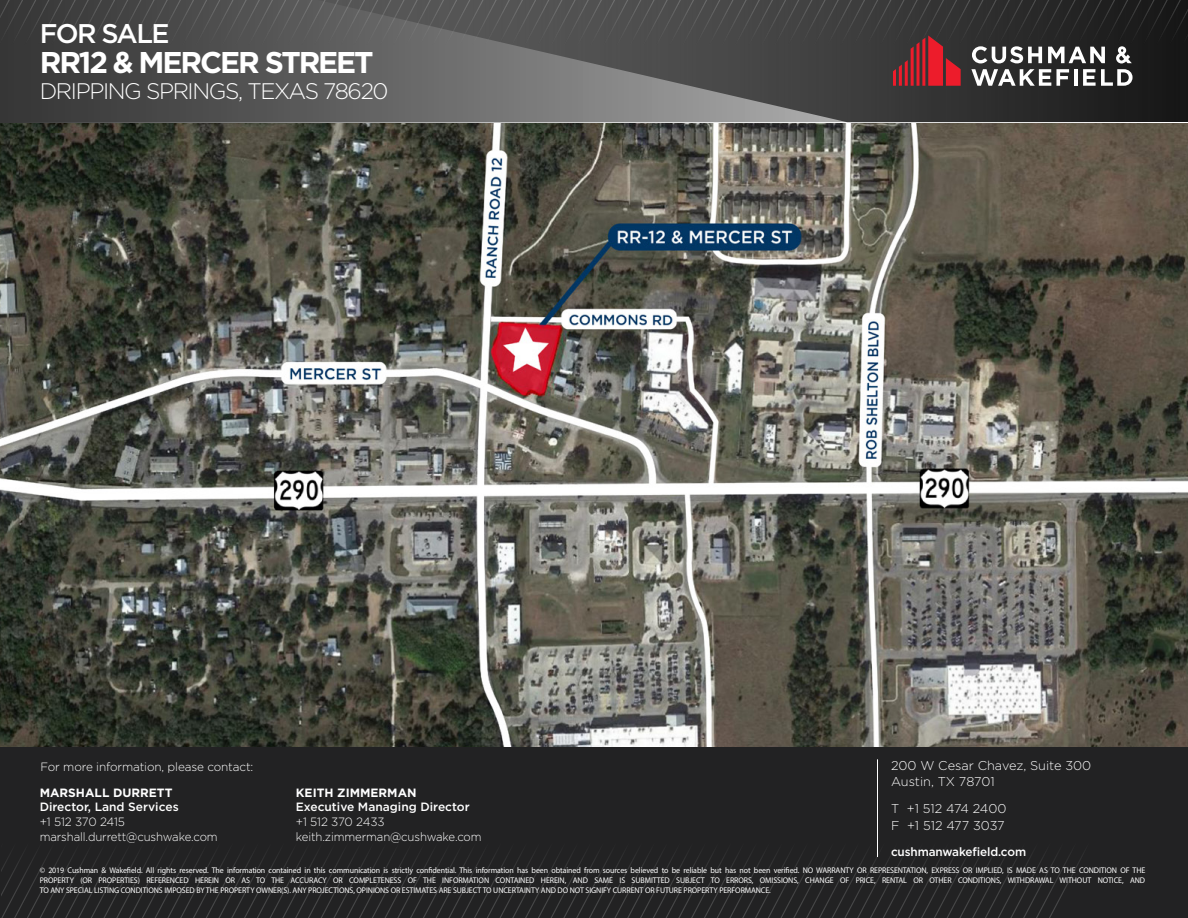
<style>
.page{position:relative;width:1188px;height:918px;background:#fff}
.page>*{position:absolute;margin:0;border:0;box-sizing:border-box;transform-origin:0 0}
.t1{font:700 30px "Gotham";letter-spacing:-.07em;color:#fff}
.t2{font:500 27px "Gotham";letter-spacing:-.06em;color:#fff}
.t3{font:300 22.5px "Gotham";letter-spacing:-.06em;color:#fff}
.t4{font:300 12.75px/16.5px "Gotham";color:#fff}
.t5{font:300 12px/15px "Gotham";letter-spacing:-.01em;color:#fff}
.t6{font:500 12px "Gotham";color:#fff}
.t7{font:700 12px "Gotham";color:#fff}
.t8{font:8.25px/9.9px "Myriad Pro";letter-spacing:-.01em;color:#fff;text-align:justify;scale:.96 1}
</style>
<div class="page">
<div style="left:0;top:746px;width:1188px;height:172px;background:#222223"></div>
<hr style="left:877px;top:759px;width:1px;height:98px;background:#fff">
<svg style="left:2px;top:855px;width:1081px;height:63px"></svg>
<img style="left:0;top:123px;width:1188px;height:623px">
<svg style="left:0;top:44px;width:1100px;height:79px;background:#494949"></svg>
<svg style="left:257px;top:44px;width:931px;height:78px;background:#565656"></svg>
<svg style="left:0;top:0;width:1188px;height:44px;background:#454545"></svg>
<svg style="left:893px;top:35px;width:68px;height:51px;background:#872930"></svg>
<svg style="left:971px;top:46px;width:162px;height:40px"></svg>
<h2 class="t2" style="left:40px;top:16px;width:131px">FOR SALE</h2>
<h1 class="t1" style="left:40px;top:43px;width:335px">RR12 &amp; MERCER STREET</h1>
<h3 class="t3" style="left:40px;top:77px;width:350px">DRIPPING SPRINGS, TEXAS 78620</h3>
<h3 class="t4" style="left:891px;top:756px;width:202px">200 W Cesar Chavez, Suite 300<br>Austin, TX 78701</h3>
<h3 class="t4" style="left:891px;top:800px;width:117px">T +1 512 474 2400<br>F +1 512 477 3037</h3>
<h3 class="t6" style="left:891px;top:844px;width:137px">cushmanwakefield.com</h3>
<h3 class="t5" style="left:40px;top:759px;width:214px">For more information, please contact:</h3>
<h3 class="t7" style="left:40px;top:785px;width:134px">MARSHALL DURRETT</h3>
<h3 class="t6" style="left:40px;top:798px;width:140px">Director, Land Services</h3>
<h3 class="t5" style="left:40px;top:813px;width:179px">+1 512 370 2415 marshall.durrett@cushwake.com</h3>
<p class="t8" style="left:40px;top:865px;width:1153px">© 2019 Cushman &amp; Wakefield. All rights reserved. The information contained in this communication is strictly confidential. This information has been obtained from sources believed to be reliable but has not been verified. NO WARRANTY OR REPRESENTATION, EXPRESS OR IMPLIED, IS MADE AS TO THE CONDITION OF THE PROPERTY (OR PROPERTIES) REFERENCED HEREIN OR AS TO THE ACCURACY OR COMPLETENESS OF THE INFORMATION CONTAINED HEREIN, AND SAME IS SUBMITTED SUBJECT TO ERRORS, OMISSIONS, CHANGE OF PRICE, RENTAL OR OTHER CONDITIONS, WITHDRAWAL WITHOUT NOTICE, AND TO ANY SPECIAL LISTING CONDITIONS IMPOSED BY THE PROPERTY OWNER(S). ANY PROJECTIONS, OPINIONS OR ESTIMATES ARE SUBJECT TO UNCERTAINTY AND DO NOT SIGNIFY CURRENT OR FUTURE PROPERTY PERFORMANCE.</p>
<h3 class="t7" style="left:296px;top:785px;width:122px">KEITH ZIMMERMAN</h3>
<h3 class="t6" style="left:296px;top:798px;width:175px">Executive Managing Director</h3>
<h3 class="t5" style="left:296px;top:813px;width:187px">+1 512 370 2433 keith.zimmerman@cushwake.com</h3>
</div>
